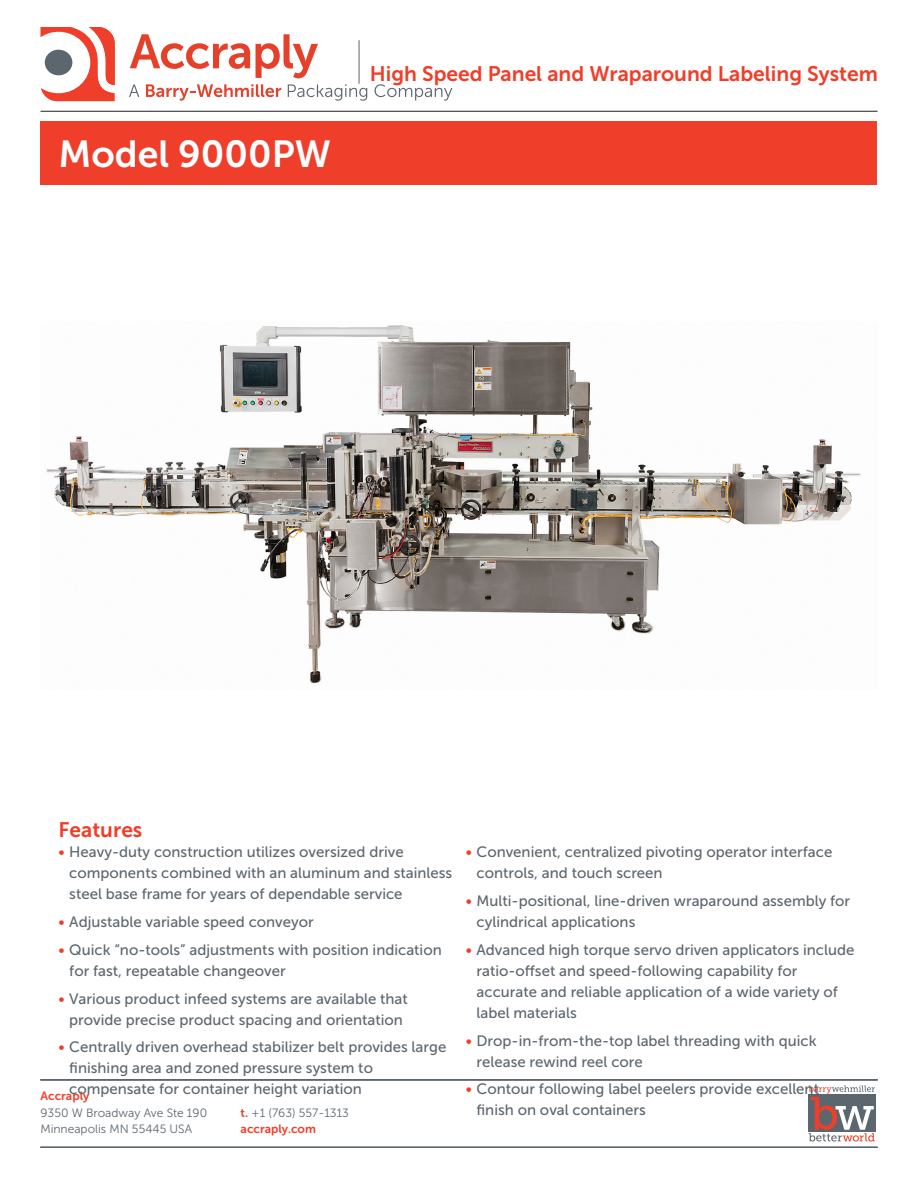
<style>
.page{position:relative;width:918px;height:1188px;background:#fff}
.page>*{position:absolute;margin:0;border:0;box-sizing:border-box;transform-origin:0 0}
.Page_1_Big_Header{font:37.5px "Museo Sans 700";color:#fff}
.Standing_Head{font:21px "Museo Sans 700";color:#ef3e29}
.t1{font:15px/21px "Museo Sans 500";color:#5c666f}
.t2{font:12px/16.5px "Museo Sans 300";color:#5c666f}
.t3{font:12px "Museo Sans 700";color:#ef3e29}
.s1{color:#ef3e29}
.s2{font-family:"Museo Sans 700";color:#ef3e29}
</style>
<div class="page">
<div style="left:40px;top:122px;width:838px;height:63px;background:#ef3e29"></div>
<hr style="left:40px;top:111px;width:838px;height:1px;background:#231f20">
<svg style="left:809px;top:1086px;width:66px;height:56px"></svg>
<hr style="left:40px;top:1147px;width:838px;height:1px;background:#5c666f">
<hr style="left:40px;top:1080px;width:838px;height:1px;background:#5c666f">
<svg style="left:41px;top:27px;width:74px;height:74px"></svg>
<svg style="left:130px;top:34px;width:120px;height:35px"></svg>
<svg style="left:256px;top:34px;width:62px;height:44px"></svg>
<svg style="left:129px;top:84px;width:10px;height:13px"></svg>
<svg style="left:146px;top:84px;width:135px;height:17px"></svg>
<svg style="left:288px;top:84px;width:79px;height:17px"></svg>
<svg style="left:374px;top:84px;width:78px;height:17px"></svg>
<hr style="left:359px;top:40px;width:1px;height:44px;background:#5c666f">
<img style="left:46px;top:325px;width:815px;height:359px">
<p class="Page_1_Big_Header" style="left:59px;top:133px;width:274px">Model 9000PW</p>
<p class="Standing_Head" style="left:370px;top:62px;width:510px">High Speed Panel and Wraparound Labeling System</p>
<h2 class="Standing_Head" style="left:58px;top:819px;width:85px">Features</h2>
<p class="t1" style="left:69px;top:842px;width:384px;text-indent:-11px"><span class="s1">•</span> Heavy-duty construction utilizes oversized drive components combined with an aluminum and stainless steel base frame for years of dependable service</p>
<p class="t1" style="left:58px;top:911px;width:257px"><span class="s1">•</span> Adjustable variable speed conveyor</p>
<p class="t1" style="left:69px;top:939px;width:374px;text-indent:-11px"><span class="s1">•</span> Quick “no-tools” adjustments with position indication for fast, repeatable changeover</p>
<p class="t1" style="left:58px;top:988px;width:351px;text-align:center"><span class="s1">•</span> Various product infeed systems are available that provide precise product spacing and orientation</p>
<p class="t1" style="left:69px;top:1037px;width:379px;text-indent:-11px"><span class="s1">•</span> Centrally driven overhead stabilizer belt provides large finishing area and zoned pressure system to compensate for container height variation</p>
<p class="t3" style="left:40px;top:1089px;width:50px">Accraply</p>
<p class="t2" style="left:40px;top:1104px;width:168px">9350 W Broadway Ave Ste 190<br>Minneapolis MN 55445 USA</p>
<p class="t2" style="left:241px;top:1104px;width:110px"><span class="s2">t.</span> +1 (763) 557-1313</p>
<p class="t3" style="left:241px;top:1122px;width:77px">accraply.com</p>
<p class="t1" style="left:477px;top:842px;width:357px;text-indent:-11px"><span class="s1">•</span> Convenient, centralized pivoting operator interface controls, and touch screen</p>
<p class="t1" style="left:477px;top:890px;width:375px;text-indent:-11px"><span class="s1">•</span> Multi-positional, line-driven wraparound assembly for cylindrical applications</p>
<p class="t1" style="left:477px;top:939px;width:379px;text-indent:-11px"><span class="s1">•</span> Advanced high torque servo driven applicators include ratio-offset and speed-following capability for accurate and reliable application of a wide variety of label materials</p>
<p class="t1" style="left:477px;top:1030px;width:342px;text-indent:-11px"><span class="s1">•</span> Drop-in-from-the-top label threading with quick release rewind reel core</p>
<p class="t1" style="left:477px;top:1079px;width:344px;text-indent:-11px"><span class="s1">•</span> Contour following label peelers provide excellent finish on oval containers</p>
</div>
